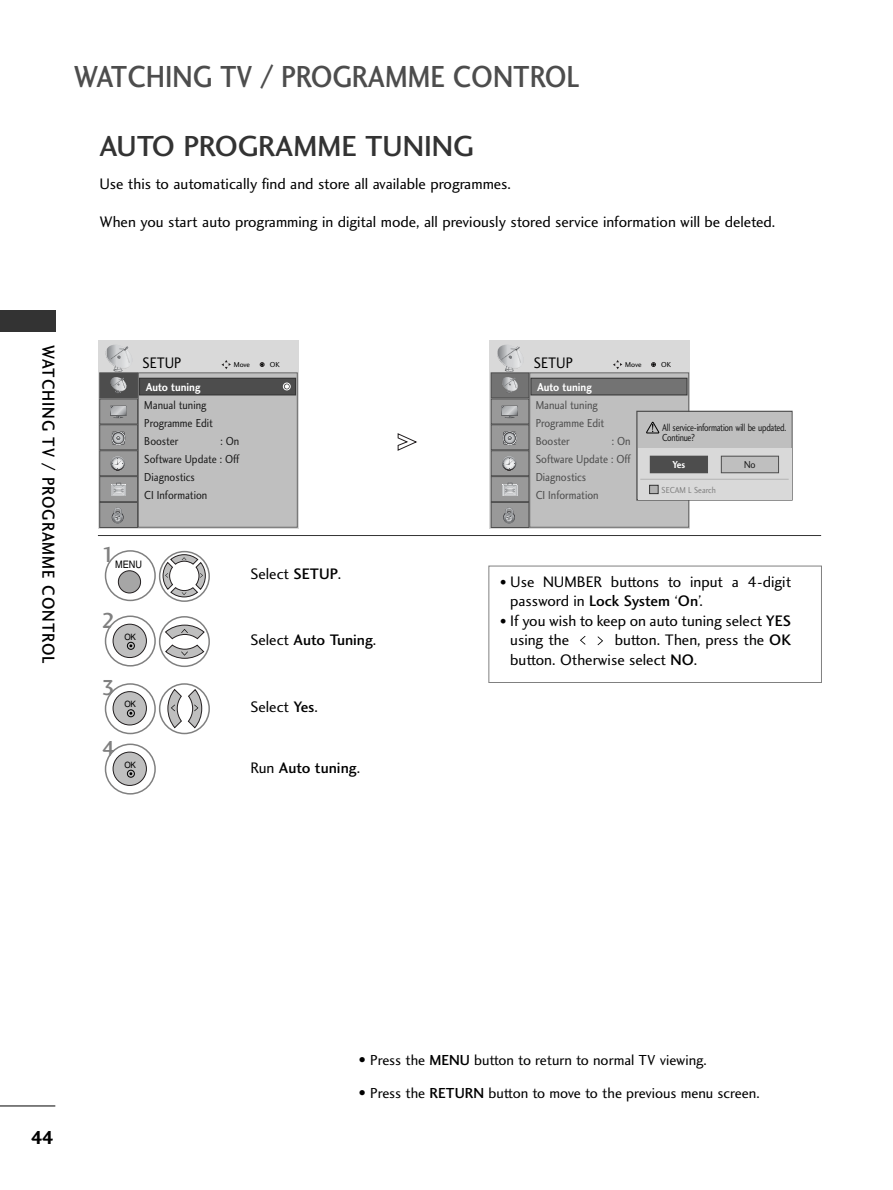
<style>
.page{position:relative;width:893px;height:1190px;background:#fff}
.page>*{position:absolute;margin:0;border:0;box-sizing:border-box;transform-origin:0 0}
.t1{font:31.5px "Charlotte Sans Medium Plain";color:#4d4d4d;scale:.9 1}
.t2{font:30px "Charlotte Sans Medium Plain";color:#333}
.t3{font:22.5px "Charlotte Sans Medium Plain";color:#808080}
.t4{font:19.5px "Charlotte Sans Bold Plain";color:#000}
.t5{font:18px "Charlotte Sans Medium Plain";letter-spacing:.06em;color:#000;scale:.9 1}
.t6{font:15.75px/19.5px "Charlotte Sans Book Plain";color:#000}
.t7{font:15.75px "Charlotte Sans Medium Plain";color:#000}
.t8{font:15.75px "Charlotte Sans Book Plain";color:#000;scale:.9 1}
.t9{font:15px "Charlotte Sans Book Plain";color:#000}
.t10{font:12px/18px "Charlotte Sans Book Plain";color:#1a1a1a;scale:.9 1}
.t11{font:12px/18px "Charlotte Sans Book Plain";color:#4d4d4d;scale:.9 1}
.t12{font:12px "Charlotte Sans Bold Plain";color:#fff;scale:.9 1}
.t13{font:10.5px/10.5px "Charlotte Sans Book Plain";letter-spacing:-.03em;color:#1a1a1a;scale:.8 1}
.t14{font:10.5px "Charlotte Sans Bold Plain";color:#fff;scale:.9 1}
.t15{font:10.5px "Charlotte Sans Book Plain";letter-spacing:-.03em;color:#1a1a1a;scale:.9 1}
.t16{font:10.35px "Helvetica";color:#000;scale:.89 1}
.t17{font:9px "Charlotte Sans Book Plain";color:#808080;scale:.9 1}
.t18{font:8.7px "Helvetica";color:#000;scale:.94 1}
.t19{font:7.5px "Charlotte Sans Book Plain";letter-spacing:-.01em;color:#000}
.s1{font-family:"Charlotte Sans Medium Plain"}
.s2{font-family:"Charlotte Sans Book Plain"}
.s3{font-size:14.25px}
.s4{font-size:15.75px}
</style>
<div class="page">
<hr style="left:0;top:1105px;width:55px;height:1px;background:#000">
<div style="left:0;top:310px;width:55px;height:22px;background:#333"></div>
<div style="left:488px;top:565px;width:333px;height:118px;border:1px solid #808080"></div>
<svg style="left:597px;top:636px;width:6px;height:9px"></svg>
<svg style="left:580px;top:636px;width:5px;height:8px"></svg>
<div style="left:105px;top:743px;width:51px;height:51px;border:2px solid #808080;border-radius:50%"></div>
<svg style="left:397px;top:433px;width:20px;height:18px"></svg>
<hr style="left:98px;top:535px;width:723px;height:1px;background:#333">
<div style="left:98px;top:340px;width:200px;height:188px;background:#d9d9d9"></div>
<div style="left:100px;top:373px;width:37px;height:25px;background:#4d4d4d"></div>
<div style="left:99px;top:372px;width:39px;height:26px;border:1px solid #4d4d4d"></div>
<div style="left:100px;top:399px;width:37px;height:25px;background:#999"></div>
<svg style="left:110px;top:406px;width:16px;height:10px"></svg>
<svg style="left:111px;top:406px;width:14px;height:1px"></svg>
<svg style="left:111px;top:407px;width:14px;height:11px"></svg>
<div style="left:99px;top:399px;width:39px;height:25px;border:1px solid #4d4d4d"></div>
<div style="left:100px;top:425px;width:37px;height:24px;background:#999"></div>
<svg style="left:111px;top:431px;width:14px;height:13px"></svg>
<div style="left:99px;top:424px;width:39px;height:26px;border:1px solid #4d4d4d"></div>
<div style="left:100px;top:451px;width:37px;height:24px;background:#999"></div>
<svg style="left:111px;top:456px;width:14px;height:15px"></svg>
<div style="left:99px;top:450px;width:39px;height:26px;border:1px solid #4d4d4d"></div>
<div style="left:100px;top:477px;width:37px;height:24px;background:#999"></div>
<svg style="left:111px;top:482px;width:15px;height:13px"></svg>
<div style="left:99px;top:476px;width:39px;height:26px;border:1px solid #4d4d4d"></div>
<div style="left:100px;top:502px;width:37px;height:25px;background:#999"></div>
<svg style="left:112px;top:507px;width:11px;height:16px"></svg>
<div style="left:99px;top:502px;width:39px;height:25px;border:1px solid #4d4d4d"></div>
<svg style="left:104px;top:345px;width:29px;height:48px"></svg>
<svg style="left:221px;top:360px;width:10px;height:9px"></svg>
<svg style="left:260px;top:362px;width:4px;height:5px"></svg>
<div style="left:138px;top:373px;width:159px;height:154px;background:#bfbfbf"></div>
<div style="left:138px;top:372px;width:159px;height:155px;border:1px solid #666"></div>
<div style="left:140px;top:378px;width:155px;height:16px;background:#4d4d4d"></div>
<div style="left:139px;top:378px;width:157px;height:17px;border:1px solid #333"></div>
<div style="left:283px;top:383px;width:7px;height:7px;border:1px solid #fff;border-radius:50%"></div>
<div style="left:489px;top:340px;width:201px;height:188px;background:#d9d9d9"></div>
<div style="left:491px;top:373px;width:37px;height:25px;background:#737373"></div>
<div style="left:491px;top:372px;width:38px;height:26px;border:1px solid #4d4d4d"></div>
<div style="left:491px;top:399px;width:37px;height:25px;background:#999"></div>
<svg style="left:501px;top:406px;width:16px;height:10px"></svg>
<svg style="left:502px;top:406px;width:14px;height:9px"></svg>
<svg style="left:503px;top:407px;width:13px;height:11px"></svg>
<div style="left:491px;top:399px;width:38px;height:25px;border:1px solid #4d4d4d"></div>
<div style="left:491px;top:425px;width:37px;height:24px;background:#999"></div>
<svg style="left:502px;top:431px;width:14px;height:13px"></svg>
<div style="left:491px;top:424px;width:38px;height:26px;border:1px solid #4d4d4d"></div>
<div style="left:491px;top:451px;width:37px;height:24px;background:#999"></div>
<svg style="left:502px;top:456px;width:14px;height:15px"></svg>
<div style="left:491px;top:450px;width:38px;height:26px;border:1px solid #4d4d4d"></div>
<div style="left:491px;top:477px;width:37px;height:24px;background:#999"></div>
<svg style="left:502px;top:482px;width:16px;height:13px"></svg>
<div style="left:491px;top:476px;width:38px;height:26px;border:1px solid #4d4d4d"></div>
<div style="left:491px;top:502px;width:37px;height:25px;background:#999"></div>
<svg style="left:503px;top:507px;width:11px;height:16px"></svg>
<div style="left:491px;top:502px;width:38px;height:25px;border:1px solid #4d4d4d"></div>
<svg style="left:495px;top:345px;width:30px;height:48px"></svg>
<svg style="left:613px;top:360px;width:9px;height:9px"></svg>
<svg style="left:651px;top:362px;width:4px;height:5px"></svg>
<div style="left:530px;top:373px;width:158px;height:154px;background:#bfbfbf"></div>
<div style="left:529px;top:372px;width:160px;height:155px;border:1px solid #666"></div>
<div style="left:531px;top:378px;width:155px;height:16px;background:#737373"></div>
<div style="left:530px;top:378px;width:157px;height:17px;border:1px solid #333"></div>
<div style="left:637px;top:412px;width:154px;height:87px;background:#bfbfbf"></div>
<div style="left:636px;top:411px;width:156px;height:89px;border:1px solid #4d4d4d"></div>
<div style="left:638px;top:448px;width:153px;height:51px;background:#d9d9d9"></div>
<div style="left:650px;top:456px;width:57px;height:16px;background:#4d4d4d"></div>
<div style="left:650px;top:456px;width:57px;height:17px;border:1px solid #4d4d4d"></div>
<div style="left:721px;top:456px;width:57px;height:16px;background:#bfbfbf"></div>
<div style="left:721px;top:456px;width:57px;height:17px;border:1px solid #4d4d4d"></div>
<hr style="left:640px;top:479px;width:148px;height:1px;background:#b3b3b3">
<svg style="left:646px;top:422px;width:13px;height:11px"></svg>
<div style="left:105px;top:550px;width:51px;height:51px;border:2px solid #808080;border-radius:50%"></div>
<svg style="left:160px;top:552px;width:48px;height:48px"></svg>
<div style="left:159px;top:551px;width:51px;height:51px;border:2px solid #808080;border-radius:50%"></div>
<div style="left:118px;top:570px;width:23px;height:23px;background:#a6a6a6;border:1px solid #231f20;border-radius:50%"></div>
<svg style="left:163px;top:554px;width:43px;height:43px"></svg>
<div style="left:113px;top:751px;width:34px;height:34px;background:#bfbfbf;border:1px solid #231f20;border-radius:50%"></div>
<div style="left:127px;top:770px;width:8px;height:7px;border:1px solid #000;border-radius:50%"></div>
<svg style="left:104px;top:615px;width:106px;height:120px"></svg>
<div style="left:649px;top:485px;width:9px;height:8px;background:#b3b3b3"></div>
<div style="left:649px;top:485px;width:9px;height:9px;border:1px solid #333"></div>
<h1 class="t1" style="left:74px;top:64px;width:563px">WATCHING TV / PROGRAMME CONTROL</h1>
<h2 class="t2" style="left:99px;top:134px;width:376px">AUTO PROGRAMME TUNING</h2>
<p class="t6" style="left:99px;top:176px;width:413px">Use this to automatically find and store all available programmes.</p>
<p class="t6" style="left:99px;top:214px;width:677px">When you start auto programming in digital mode, all previously stored service information will be deleted.</p>
<p class="t5" style="left:55px;top:345px;width:355px;rotate:90deg">WATCHING TV / PROGRAMME CONTROL</p>
<p class="t8" style="left:142px;top:356px;width:45px">SETUP</p>
<p class="t19" style="left:234px;top:361px;width:18px">Move</p>
<p class="t19" style="left:270px;top:362px;width:12px">OK</p>
<p class="t10" style="left:144px;top:379px;width:78px;text-indent:6px">uto tuning<br>Manual tuning<br>Programme Edit<br>Booster</p>
<p class="t12" style="left:146px;top:382px;width:62px">Auto tuning</p>
<p class="t10" style="left:144px;top:433px;width:107px;text-indent:76px">: On<br>Software Update : Off<br>Diagnostics<br>CI Information</p>
<p class="t16" style="left:102px;top:560px;width:47px"><sup>1</sup>MENU</p>
<h3 class="t3" style="left:102px;top:611px;width:15px">2</h3>
<p class="t18" style="left:125px;top:633px;width:14px">OK</p>
<h3 class="t3" style="left:102px;top:679px;width:15px">3</h3>
<p class="t18" style="left:125px;top:701px;width:14px">OK</p>
<h3 class="t3" style="left:102px;top:739px;width:15px">4</h3>
<p class="t18" style="left:125px;top:761px;width:14px">OK</p>
<p class="t6" style="left:250px;top:565px;width:92px">Select <span class="s1">SETUP</span>.</p>
<p class="t7" style="left:250px;top:633px;width:127px"><span class="s2">Select</span> Auto Tuning<span class="s2">.</span></p>
<p class="t6" style="left:250px;top:698px;width:69px">Select <span class="s1">Yes</span>.</p>
<p class="t7" style="left:250px;top:761px;width:111px"><span class="s2">Run</span> Auto tuning<span class="s2">.</span></p>
<p class="t8" style="left:534px;top:356px;width:45px">SETUP</p>
<p class="t19" style="left:625px;top:361px;width:18px">Move</p>
<p class="t19" style="left:661px;top:362px;width:12px">OK</p>
<p class="t11" style="left:535px;top:379px;width:78px;text-indent:6px">uto tuning<br>Manual tuning<br>Programme Edit<br>Booster</p>
<p class="t12" style="left:537px;top:382px;width:62px">Auto tuning</p>
<p class="t13" style="left:662px;top:423px;width:156px">All service-information will be updated.<br>Continue?</p>
<p class="t11" style="left:535px;top:433px;width:107px;text-indent:76px">: On<br>Software Update : Off<br>Diagnostics<br>CI Information</p>
<p class="t14" style="left:672px;top:461px;width:16px">Yes</p>
<p class="t15" style="left:744px;top:461px;width:14px">No</p>
<p class="t17" style="left:661px;top:486px;width:62px">SECAM L Search</p>
<p class="t6" style="left:510px;top:573px;width:282px;text-indent:-10px"><span class="s3">•</span> Use NUMBER buttons to input a 4-digit password in <span class="s1">Lock System</span> ‘<span class="s1">On</span>’.</p>
<p class="t6" style="left:510px;top:612px;width:282px;text-indent:-10px"><span class="s3">•</span> If you wish to keep on auto tuning select <span class="s1">YES </span>using the</p>
<p class="t6" style="left:510px;top:632px;width:282px;text-indent:104px">button. Then, press the <span class="s1">OK </span>button. Otherwise select <span class="s1">NO</span>.</p>
<p class="t4" style="left:31px;top:1129px;width:25px">44</p>
<p class="t9" style="left:359px;top:1053px;width:349px"><span class="s4">•</span> Press the <span class="s1">MENU</span> button to return to normal TV viewing.</p>
<p class="t9" style="left:359px;top:1086px;width:402px"><span class="s4">•</span> Press the <span class="s1">RETURN</span> button to move to the previous menu screen.</p>
</div>
